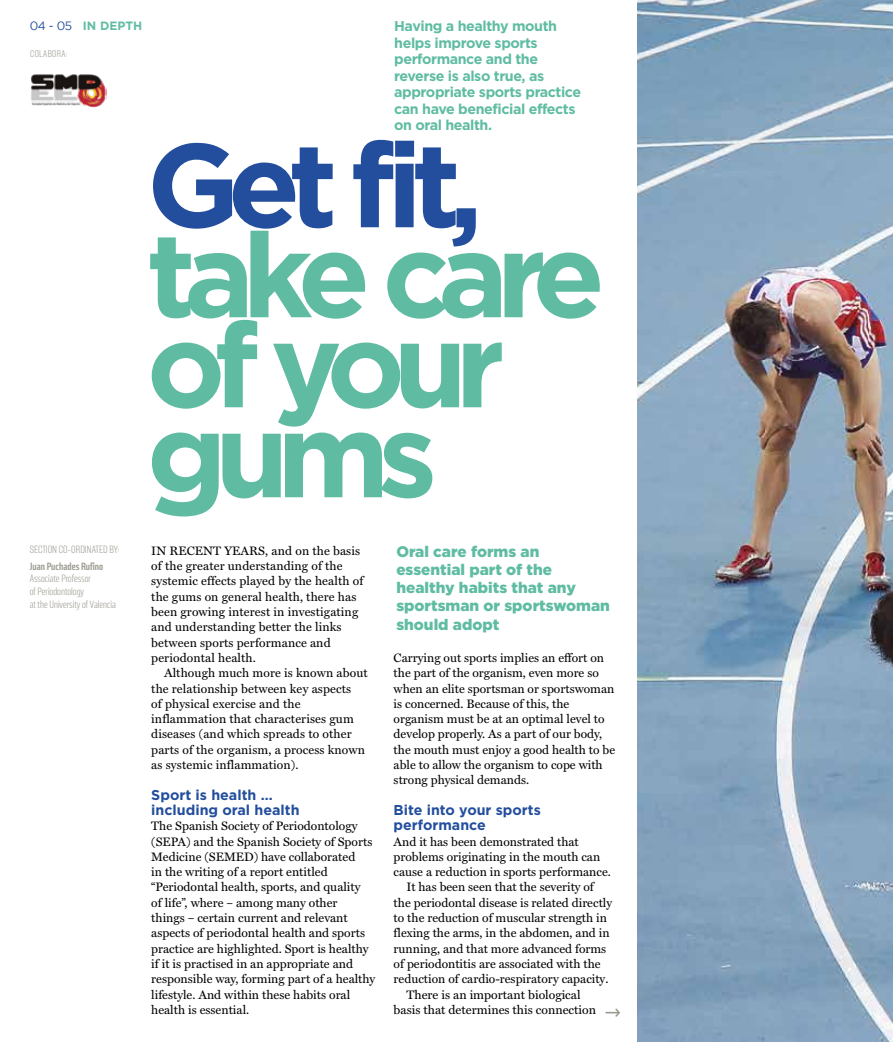
<style>
.page{position:relative;width:893px;height:1042px;background:#fff}
.page>*{position:absolute;margin:0;border:0;box-sizing:border-box;transform-origin:0 0}
.t1{font:700 118.5px/90px "Gotham HTF";letter-spacing:-.1em;color:#5fbca2}
.t2{font:700 118.5px "Gotham HTF";letter-spacing:-.095em;color:#234e9e}
.t3{font:900 15.3px/18.3px "Gotham HTF";color:#5fbca2}
.t4{font:700 14.25px/16.5px "Gotham HTF";letter-spacing:-.03em;color:#5fbca2}
.t5{font:700 14.25px/15.3px "Gotham HTF";color:#234e9e}
.t6{font:12.3px/15.3px "Miller Text";color:#000}
.t7{font:700 12px "Gotham HTF";color:#5fbca2}
.t8{font:300 10.5px/12.6px "Solido Condensed";color:#9d9b91}
.t9{font:700 10.5px "Solido Condensed";color:#9d9b91}
.t10{font:300 9.75px "Solido Condensed";letter-spacing:.04em;color:#9d9b91}
.s1{font-family:"Gotham";font-weight:400;color:#234e9e}
</style>
<div class="page">
<img style="left:637px;top:0;width:256px;height:1042px">
<img style="left:31px;top:74px;width:75px;height:33px">
<svg style="left:605px;top:1008px;width:15px;height:8px"></svg>
<p class="t7" style="left:30px;top:18px;width:114px"><span class="s1">04 - 05</span> IN DEPTH</p>
<p class="t10" style="left:30px;top:48px;width:39px">COLABORA:</p>
<p class="t4" style="left:394px;top:17px;width:188px">Having a healthy mouth helps improve sports performance and the reverse is also true, as appropriate sports practice can have beneficial effects on oral health.</p>
<h1 class="t2" style="left:147px;top:117px;width:338px">Get fit,</h1>
<h1 class="t1" style="left:147px;top:227px;width:460px">take care of your gums</h1>
<p class="t8" style="left:30px;top:543px;width:91px">SECTION CO-ORDINATED BY:</p>
<p class="t9" style="left:30px;top:560px;width:75px">Juan Puchades Rufino</p>
<p class="t8" style="left:30px;top:573px;width:88px">Associate Professor<br>of Periodontology<br>at the University of Valencia</p>
<p class="t6" style="left:151px;top:543px;width:214px">IN RECENT YEARS, and on the basis of the greater understanding of the systemic effects played by the health of the gums on general health, there has been growing interest in investigating and understanding better the links between sports performance and periodontal health.</p>
<p class="t6" style="left:151px;top:665px;width:218px;text-indent:13px">Although much more is known about the relationship between key aspects<br>of physical exercise and the inflammation that characterises gum diseases (and which spreads to other parts of the organism, a process known as systemic inflammation).</p>
<p class="t5" style="left:151px;top:786px;width:150px">Sport is health … including oral health</p>
<p class="t6" style="left:151px;top:818px;width:226px">The Spanish Society of Periodontology (SEPA) and the Spanish Society of Sports Medicine (SEMED) have collaborated<br>in the writing of a report entitled “Periodontal health, sports, and quality<br>of life”, where – among many other<br>things – certain current and relevant aspects of periodontal health and sports practice are highlighted. Sport is healthy if it is practised in an appropriate and responsible way, forming part of a healthy lifestyle. And within these habits oral health is essential.</p>
<p class="t3" style="left:396px;top:541px;width:215px">Oral care forms an essential part of the healthy habits that any sportsman or sportswoman should adopt</p>
<p class="t6" style="left:394px;top:650px;width:223px">Carrying out sports implies an effort on the part of the organism, even more so when an elite sportsman or sportswoman is concerned. Because of this, the organism must be at an optimal level to develop properly. As a part of our body, the mouth must enjoy a good health to be able to allow the organism to cope with strong physical demands.</p>
<p class="t5" style="left:394px;top:802px;width:149px">Bite into your sports performance</p>
<p class="t6" style="left:394px;top:833px;width:187px">And it has been demonstrated that</p>
<p class="t6" style="left:394px;top:849px;width:208px">problems originating in the mouth can</p>
<p class="t6" style="left:394px;top:864px;width:219px">cause a reduction in sports performance.</p>
<p class="t6" style="left:406px;top:879px;width:189px">It has been seen that the severity of</p>
<p class="t6" style="left:394px;top:895px;width:220px">the periodontal disease is related directly</p>
<p class="t6" style="left:394px;top:910px;width:215px">to the reduction of muscular strength in</p>
<p class="t6" style="left:394px;top:925px;width:217px">flexing the arms, in the abdomen, and in</p>
<p class="t6" style="left:394px;top:940px;width:214px">running, and that more advanced forms</p>
<p class="t6" style="left:394px;top:956px;width:208px">of periodontitis are associated with the</p>
<p class="t6" style="left:394px;top:971px;width:216px">reduction of cardio-respiratory capacity.</p>
<p class="t6" style="left:406px;top:986px;width:176px">There is an important biological</p>
<p class="t6" style="left:394px;top:1002px;width:204px">basis that determines this connection</p>
</div>
